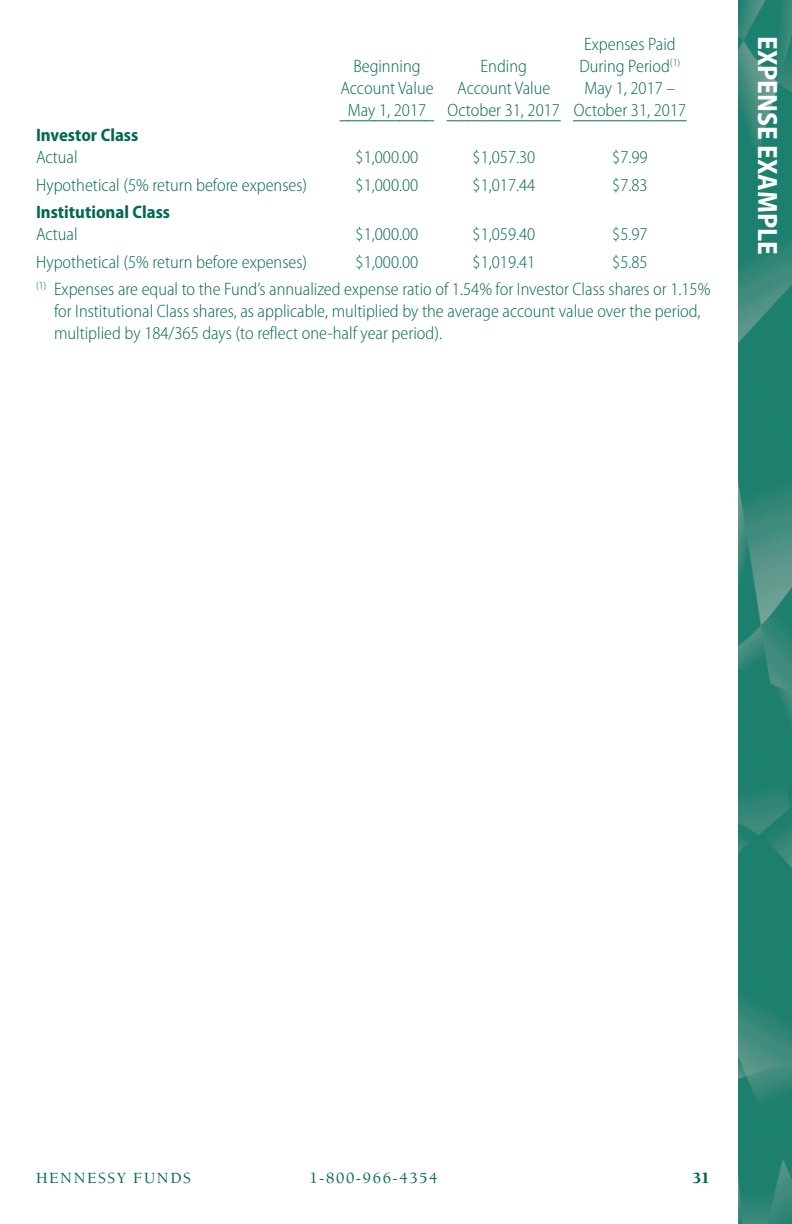
<style>
.page{position:relative;width:792px;height:1224px;background:#fff}
.page>*{position:absolute;margin:0;border:0;box-sizing:border-box;transform-origin:0 0}
.t1{font:700 semi-condensed 28px "Myriad Pro";color:#fff}
.t2{font:300 semi-condensed 18px/24px "Myriad Pro";color:#006954}
.t3{font:700 semi-condensed 18px "Myriad Pro";color:#006954}
.t4{font:500 16px "Berkeley Std";letter-spacing:.1em;color:#006954}
.t5{font:900 16px "Berkeley Std";color:#006954}
</style>
<div class="page">
<img style="left:738px;top:0;width:54px;height:1224px">
<p class="t2" style="left:584px;top:33px;width:93px">Expenses Paid</p>
<p class="t2" style="left:353px;top:55px;width:69px">Beginning</p>
<p class="t2" style="left:481px;top:55px;width:48px">Ending</p>
<p class="t2" style="left:580px;top:55px;width:102px">During Period<sup>(1)</sup></p>
<p class="t2" style="left:340px;top:77px;width:95px">Account Value</p>
<p class="t2" style="left:457px;top:77px;width:95px">Account Value</p>
<p class="t2" style="left:340px;top:77px;width:349px;text-indent:245px">May 1, 2017 – _ M_ _a_y_1_, _2_0_1_7 _ _O_c _t o_b_e_r_3_1_, _2_0 _1 _7 _O_c _t o_b_e_r_3_1_, _2_0 _1 _7</p>
<p class="t3" style="left:36px;top:129px;width:104px">Investor Class</p>
<p class="t2" style="left:36px;top:147px;width:43px">Actual</p>
<p class="t2" style="left:356px;top:147px;width:64px">$1,000.00</p>
<p class="t2" style="left:473px;top:147px;width:64px">$1,057.30</p>
<p class="t2" style="left:612px;top:147px;width:37px">$7.99</p>
<p class="t2" style="left:36px;top:174px;width:273px">Hypothetical (5% return before expenses)</p>
<p class="t2" style="left:356px;top:174px;width:64px">$1,000.00</p>
<p class="t2" style="left:473px;top:174px;width:64px">$1,017.44</p>
<p class="t2" style="left:612px;top:174px;width:37px">$7.83</p>
<p class="t3" style="left:36px;top:206px;width:136px">Institutional Class</p>
<p class="t2" style="left:36px;top:224px;width:43px">Actual</p>
<p class="t2" style="left:356px;top:224px;width:64px">$1,000.00</p>
<p class="t2" style="left:473px;top:224px;width:64px">$1,059.40</p>
<p class="t2" style="left:612px;top:224px;width:37px">$5.97</p>
<p class="t2" style="left:36px;top:251px;width:273px">Hypothetical (5% return before expenses)</p>
<p class="t2" style="left:356px;top:251px;width:64px">$1,000.00</p>
<p class="t2" style="left:473px;top:251px;width:64px">$1,019.41</p>
<p class="t2" style="left:36px;top:249px;width:676px;line-height:27.4px;text-indent:576px">$5.85<br><sup>(1)</sup> Expenses are equal to the Fund’s annualized expense ratio of 1.54% for Investor Class shares or 1.15%</p>
<p class="t2" style="left:54px;top:302px;width:648px;line-height:22px">for Institutional Class shares, as applicable, multiplied by the average account value over the period, multiplied by 184/365 days (to reflect one-half year period).</p>
<h1 class="t1" style="left:778px;top:36px;width:220px;rotate:90deg">EXPENSE EXAMPLE</h1>
<p class="t4" style="left:36px;top:1172px;width:156px">HENNESSY FUNDS</p>
<p class="t4" style="left:309px;top:1172px;width:130px">1-800-966-4354</p>
<p class="t5" style="left:692px;top:1172px;width:19px">31</p>
</div>
